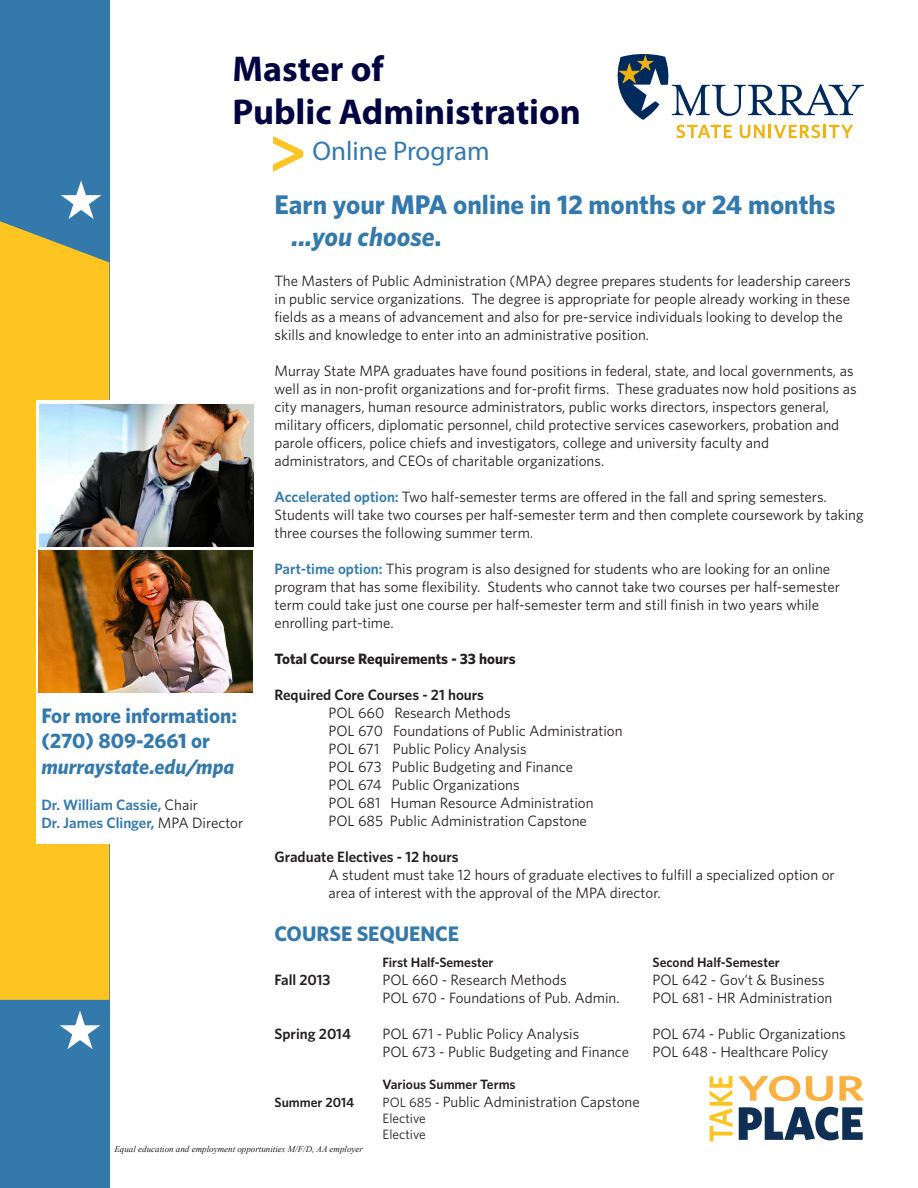
<style>
.page{position:relative;width:918px;height:1188px;background:#fff}
.page>*{position:absolute;margin:0;border:0;box-sizing:border-box;transform-origin:0 0}
.t1{font:700 36px "Myriad Pro";color:#000541}
.t2{font:700 27px "Whitney";color:#3479ac}
.t3{font:italic 700 27px "Whitney";color:#3479ac}
.t4{font:27px "Myriad Pro";color:#3479ac}
.t5{font:italic 700 21px/25.2px "Whitney";color:#3479ac}
.t6{font:700 21px "Whitney";color:#3479ac}
.t7{font:15px/18px "Whitney";color:#231f20}
.t8{font:600 15px "Whitney";color:#231f20}
.t9{font:600 15px "Whitney";color:#3479ac}
.t10{font:700 15px "Whitney";color:#231f20}
.t11{font:600 13.5px "Whitney";color:#231f20}
.t12{font:13.5px "Whitney";color:#231f20}
.t13{font:italic 9px "Times New Roman";color:#231f20}
.s1{font-style:normal}
.s2{font-weight:400;color:#231f20}
.s3{font-weight:600;color:#3479ac}
.s4{font-size:13.5px}
</style>
<div class="page">
<div style="left:0;top:0;width:109px;height:1188px;background:#3479ac"></div>
<svg style="left:618px;top:54px;width:246px;height:84px"></svg>
<svg style="left:273px;top:136px;width:30px;height:36px"></svg>
<div style="left:0;top:221px;width:109px;height:779px;background:#fec422"></div>
<svg style="left:61px;top:180px;width:40px;height:39px"></svg>
<svg style="left:60px;top:1011px;width:40px;height:38px"></svg>
<div style="left:36px;top:400px;width:217px;height:444px;background:#fff"></div>
<img style="left:39px;top:404px;width:214px;height:143px">
<img style="left:39px;top:550px;width:214px;height:143px">
<svg style="left:710px;top:1076px;width:154px;height:65px"></svg>
<p class="t1" style="left:232px;top:45px;width:153px">Master of</p>
<p class="t1" style="left:232px;top:89px;width:350px">Public Administration</p>
<p class="t4" style="left:313px;top:134px;width:178px">Online Program</p>
<p class="t6" style="left:41px;top:702px;width:197px">For more information:</p>
<p class="t5" style="left:41px;top:728px;width:194px"><span class="s1">(270) 809-2661 or </span>murraystate.edu/mpa</p>
<p class="t9" style="left:41px;top:795px;width:158px">Dr. William Cassie, <span class="s2">Chair</span></p>
<p class="t9" style="left:41px;top:813px;width:203px">Dr. James Clinger, <span class="s2">MPA Director</span></p>
<p class="t2" style="left:274px;top:186px;width:563px">Earn your MPA online in 12 months or 24 months</p>
<p class="t3" style="left:291px;top:219px;width:152px">...you choose<span class="s1">.</span></p>
<p class="t7" style="left:274px;top:271px;width:578px">The Masters of Public Administration (MPA) degree prepares students for leadership careers in public service organizations. The degree is appropriate for people already working in these fields as a means of advancement and also for pre-service individuals looking to develop the skills and knowledge to enter into an administrative position.</p>
<p class="t7" style="left:274px;top:361px;width:584px">Murray State MPA graduates have found positions in federal, state, and local governments, as well as in non-profit organizations and for-profit firms. These graduates now hold positions as city managers, human resource administrators, public works directors, inspectors general,</p>
<p class="t7" style="left:274px;top:415px;width:566px">military officers, diplomatic personnel, child protective services caseworkers, probation and parole officers, police chiefs and investigators, college and university faculty and</p>
<p class="t7" style="left:274px;top:451px;width:331px">administrators, and CEOs of charitable organizations.</p>
<p class="t7" style="left:274px;top:487px;width:554px"><span class="s3">Accelerated option:</span> Two half-semester terms are offered in the fall and spring semesters.</p>
<p class="t7" style="left:274px;top:505px;width:591px">Students will take two courses per half-semester term and then complete coursework by taking three courses the following summer term.</p>
<p class="t7" style="left:274px;top:559px;width:557px"><span class="s3">Part-time option:</span> This program is also designed for students who are looking for an online</p>
<p class="t7" style="left:274px;top:577px;width:567px">program that has some flexibility. Students who cannot take two courses per half-semester term could take just one course per half-semester term and still finish in two years while</p>
<p class="t7" style="left:274px;top:613px;width:121px">enrolling part-time.</p>
<p class="t10" style="left:274px;top:649px;width:243px">Total Course Requirements - 33 hours</p>
<p class="t8" style="left:274px;top:685px;width:211px">Required Core Courses - 21 hours</p>
<p class="t7" style="left:328px;top:703px;width:184px">POL 660 Research Methods</p>
<p class="t7" style="left:328px;top:721px;width:296px">POL 670 Foundations of Public Administration</p>
<p class="t7" style="left:328px;top:739px;width:200px">POL 671 Public Policy Analysis</p>
<p class="t7" style="left:328px;top:757px;width:246px">POL 673 Public Budgeting and Finance</p>
<p class="t7" style="left:328px;top:775px;width:193px">POL 674 Public Organizations</p>
<p class="t7" style="left:328px;top:793px;width:267px">POL 681 Human Resource Administration</p>
<p class="t7" style="left:328px;top:811px;width:260px">POL 685 Public Administration Capstone</p>
<p class="t8" style="left:274px;top:847px;width:186px">Graduate Electives - 12 hours</p>
<p class="t7" style="left:328px;top:865px;width:508px">A student must take 12 hours of graduate electives to fulfill a specialized option or area of interest with the approval of the MPA director.</p>
<p class="t6" style="left:274px;top:920px;width:186px">COURSE SEQUENCE</p>
<p class="t11" style="left:382px;top:953px;width:113px">First Half-Semester</p>
<p class="t11" style="left:652px;top:953px;width:129px">Second Half-Semester</p>
<p class="t8" style="left:274px;top:969px;width:58px">Fall 2013</p>
<p class="t7" style="left:382px;top:970px;width:186px">POL 660 - Research Methods</p>
<p class="t7" style="left:652px;top:970px;width:174px">POL 642 - Gov’t &amp; Business</p>
<p class="t7" style="left:382px;top:988px;width:239px">POL 670 - Foundations of Pub. Admin.</p>
<p class="t7" style="left:652px;top:988px;width:181px">POL 681 - HR Administration</p>
<p class="t8" style="left:274px;top:1023px;width:78px">Spring 2014</p>
<p class="t7" style="left:382px;top:1024px;width:198px">POL 671 - Public Policy Analysis</p>
<p class="t7" style="left:652px;top:1024px;width:195px">POL 674 - Public Organizations</p>
<p class="t7" style="left:382px;top:1042px;width:248px">POL 673 - Public Budgeting and Finance</p>
<p class="t7" style="left:652px;top:1042px;width:177px">POL 648 - Healthcare Policy</p>
<p class="t11" style="left:382px;top:1075px;width:135px">Various Summer Terms</p>
<p class="t11" style="left:274px;top:1093px;width:81px">Summer 2014</p>
<p class="t7" style="left:382px;top:1092px;width:259px"><span class="s4">POL 685 -</span> Public Administration Capstone</p>
<p class="t12" style="left:382px;top:1110px;width:45px">Elective</p>
<p class="t12" style="left:382px;top:1126px;width:45px">Elective</p>
<p class="t13" style="left:114px;top:1143px;width:250px">Equal education and employment opportunities M/F/D, AA employer</p>
</div>
